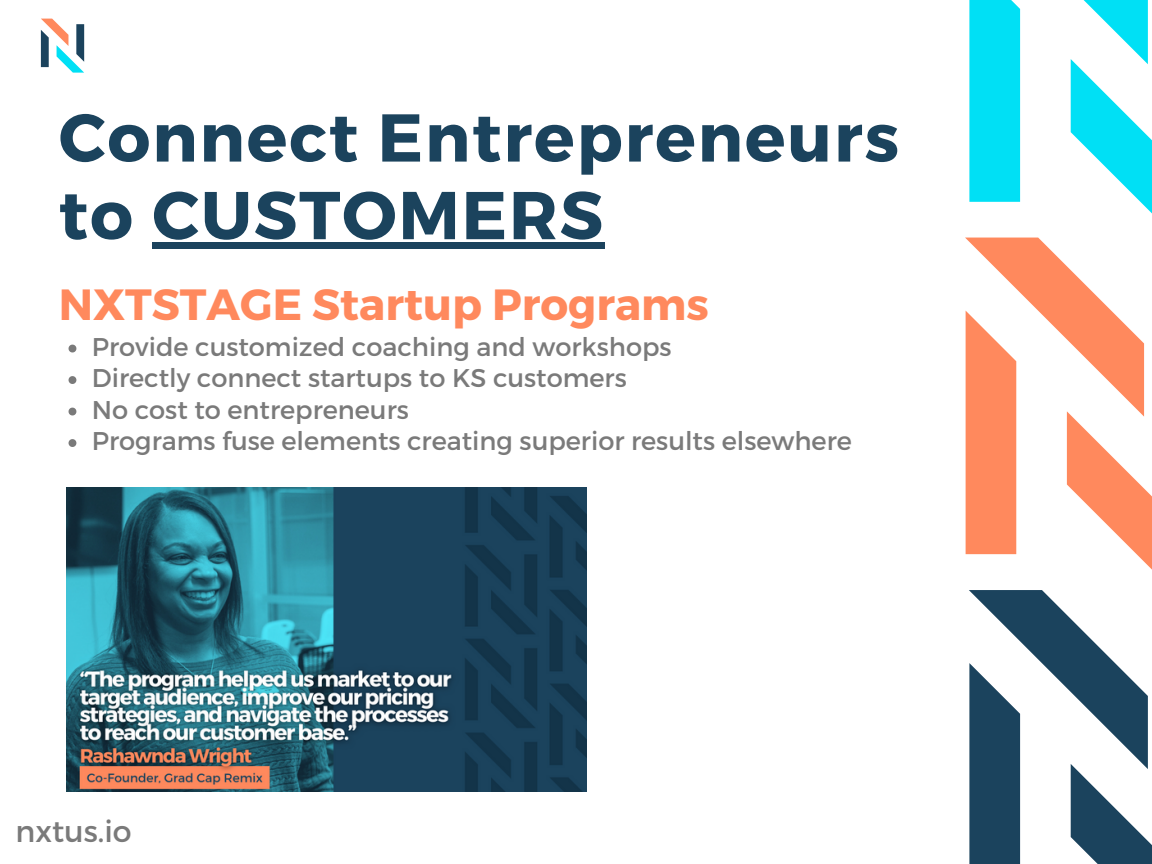
<style>
.page{position:relative;width:1152px;height:864px;background:#fff}
.page>*{position:absolute;margin:0;border:0;box-sizing:border-box;transform-origin:0 0}
.t1{font:700 67.5px/77.7px "Montserrat";letter-spacing:.025em;color:#1b435d}
.t2{font:700 43.65px "Montserrat";color:#ff895d}
.t3{font:30px "Montserrat";color:#7a7a7a}
.t4{font:25.65px "Montserrat";color:#7a7a7a}
</style>
<div class="page">
<svg style="left:965px;top:0;width:187px;height:864px"></svg>
<svg style="left:69px;top:345px;width:7px;height:7px"></svg>
<svg style="left:69px;top:376px;width:7px;height:8px"></svg>
<svg style="left:69px;top:408px;width:7px;height:7px"></svg>
<svg style="left:69px;top:439px;width:7px;height:8px"></svg>
<div style="left:152px;top:243px;width:453px;height:6px;background:#1b435d"></div>
<svg style="left:41px;top:19px;width:43px;height:54px"></svg>
<img style="left:67px;top:488px;width:519px;height:304px">
<p class="t1" style="left:59px;top:95px;width:842px">Connect Entrepreneurs to CUSTOMERS</p>
<p class="t2" style="left:59px;top:277px;width:652px">NXTSTAGE Startup Programs</p>
<p class="t4" style="left:92px;top:330px;width:581px">Provide customized coaching and workshops</p>
<h3 class="t4" style="left:92px;top:362px;width:536px">Directly connect startups to KS customers</h3>
<h1 class="t4" style="left:92px;top:393px;width:318px">No cost to entrepreneurs</h1>
<p class="t4" style="left:92px;top:425px;width:761px">Programs fuse elements creating superior results elsewhere</p>
<p class="t3" style="left:16px;top:812px;width:118px">nxtus.io</p>
</div>
